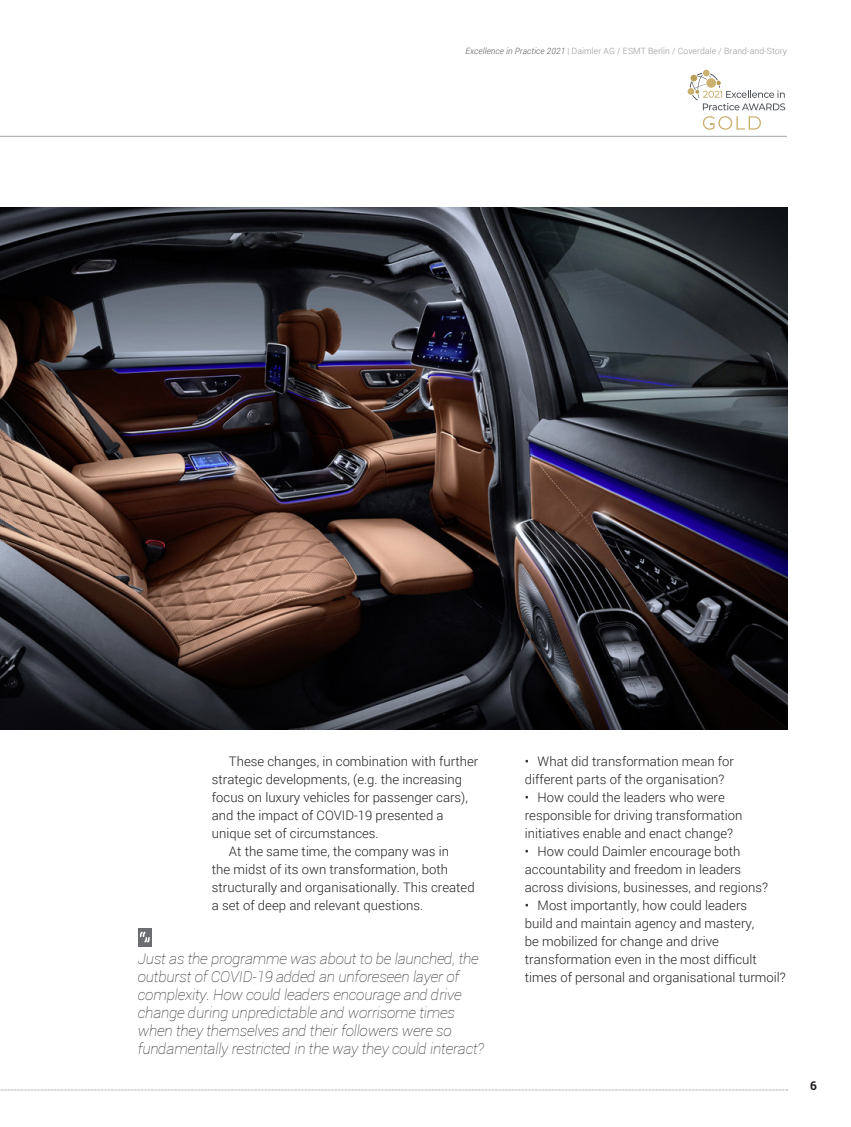
<style>
.page{position:relative;width:851px;height:1127px;background:#fff}
.page>*{position:absolute;margin:0;border:0;box-sizing:border-box;transform-origin:0 0}
.t1{font:italic 100 15px/18px "Roboto";letter-spacing:-.01em;color:#231f20}
.t2{font:300 13.2px/18px "Roboto";color:#231f20}
.t3{font:700 12px "Roboto Slab";color:#231f20}
.t4{font:300 8.7px "Roboto";letter-spacing:.01em;color:#939598}
.s1{font-style:italic;color:#57585a}
</style>
<div class="page">
<svg style="left:0;top:1089px;width:787px;height:1px"></svg>
<img style="left:0;top:208px;width:787px;height:522px">
<hr style="left:0;top:136px;width:786px;height:1px;background:#a8a9ad">
<svg style="left:702px;top:116px;width:58px;height:14px"></svg>
<svg style="left:689px;top:70px;width:96px;height:40px"></svg>
<div style="left:138px;top:928px;width:14px;height:18px;background:#6c6d70"></div>
<svg style="left:140px;top:931px;width:10px;height:11px"></svg>
<p class="t4" style="left:465px;top:45px;width:323px"><span class="s1">Excellence in Practice 2021</span> | Daimler AG / ESMT Berlin / Coverdale / Brand-and-Story</p>
<p class="t2" style="left:229px;top:752px;width:251px">These changes, in combination with further</p>
<p class="t2" style="left:212px;top:770px;width:252px">strategic developments, (e.g. the increasing</p>
<p class="t2" style="left:212px;top:788px;width:257px">focus on luxury vehicles for passenger cars),</p>
<p class="t2" style="left:212px;top:806px;width:233px">and the impact of COVID-19 presented a</p>
<p class="t2" style="left:212px;top:824px;width:168px">unique set of circumstances.</p>
<p class="t2" style="left:229px;top:842px;width:221px">At the same time, the company was in</p>
<p class="t2" style="left:212px;top:860px;width:238px">the midst of its own transformation, both</p>
<p class="t2" style="left:212px;top:878px;width:264px">structurally and organisationally. This created</p>
<p class="t2" style="left:212px;top:896px;width:213px">a set of deep and relevant questions.</p>
<p class="t1" style="left:138px;top:949px;width:348px">Just as the programme was about to be launched, the outburst of COVID-19 added an unforeseen layer of complexity. How could leaders encourage and drive change during unpredictable and worrisome times when they themselves and their followers were so fundamentally restricted in the way they could interact?</p>
<p class="t2" style="left:524px;top:752px;width:211px">• What did transformation mean for different parts of the organisation?</p>
<p class="t2" style="left:524px;top:788px;width:219px">• How could the leaders who were responsible for driving transformation initiatives enable and enact change?</p>
<p class="t2" style="left:524px;top:842px;width:245px">• How could Daimler encourage both accountability and freedom in leaders across divisions, businesses, and regions?</p>
<p class="t2" style="left:524px;top:896px;width:262px">• Most importantly, how could leaders<br>build and maintain agency and mastery,<br>be mobilized for change and drive transformation even in the most difficult times of personal and organisational turmoil?</p>
<p class="t3" style="left:809px;top:1077px;width:8px">6</p>
</div>
